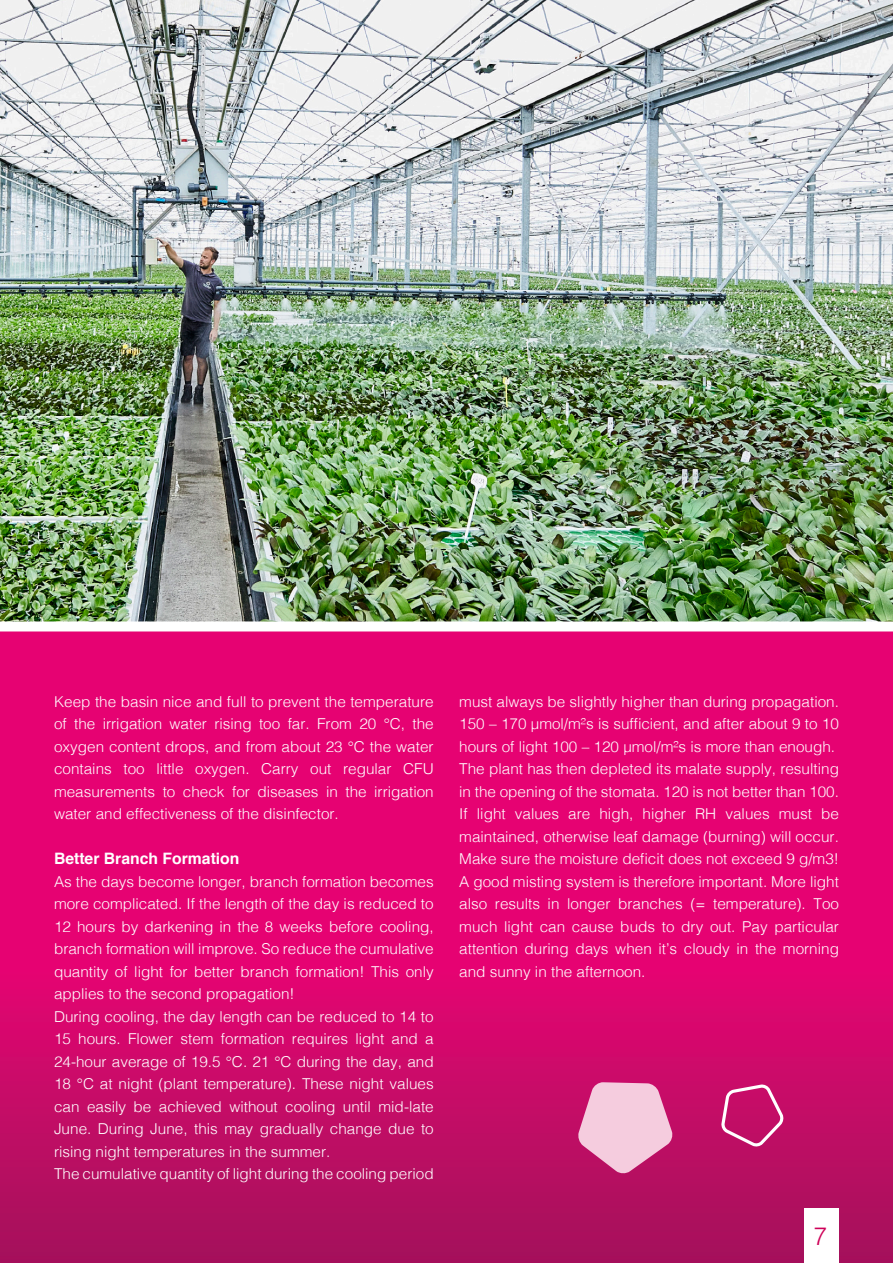
<style>
.page{position:relative;width:893px;height:1263px;background:#fff}
.page>*{position:absolute;margin:0;border:0;box-sizing:border-box;transform-origin:0 0}
.t1{font:300 24.75px "Helvetica";color:#ce0058}
.tussenkop_diap{font:700 15.75px "Helvetica";color:#fff}
.platte_tekst_diap{font:300 15px/22.5px "Helvetica";color:#fff;text-align:justify}
</style>
<div class="page">
<svg style="left:0;top:631px;width:893px;height:632px;background:#d6066c"></svg>
<img style="left:0;top:0;width:893px;height:622px">
<svg style="left:577px;top:1082px;width:96px;height:92px;background:#e594ba"></svg>
<svg style="left:719px;top:1086px;width:67px;height:64px;background:#ca2c79"></svg>
<div style="left:805px;top:1209px;width:34px;height:54px;background:#fff"></div>
<p class="platte_tekst_diap" style="left:54px;top:689px;width:381px">Keep the basin nice and full to prevent the temperature of the irrigation water rising too far. From 20 °C, the oxygen content drops, and from about 23 °C the water contains too little oxygen. Carry out regular CFU measurements to check for diseases in the irrigation water and effectiveness of the disinfector.</p>
<p class="tussenkop_diap" style="left:54px;top:846px;width:187px">Better Branch Formation</p>
<p class="platte_tekst_diap" style="left:54px;top:869px;width:381px">As the days become longer, branch formation becomes more complicated. If the length of the day is reduced to 12 hours by darkening in the 8 weeks before cooling, branch formation will improve. So reduce the cumulative quantity of light for better branch formation! This only applies to the second propagation!</p>
<p class="platte_tekst_diap" style="left:54px;top:1004px;width:381px">During cooling, the day length can be reduced to 14 to 15 hours. Flower stem formation requires light and a 24-hour average of 19.5 °C. 21 °C during the day, and 18 °C at night (plant temperature). These night values can easily be achieved without cooling until mid-late June. During June, this may gradually change due to rising night temperatures in the summer.</p>
<p class="platte_tekst_diap" style="left:54px;top:1161px;width:381px">The cumulative quantity of light during the cooling period</p>
<p class="platte_tekst_diap" style="left:459px;top:689px;width:381px">must always be slightly higher than during propagation.<br>150 – 170 µmol/m²s is sufficient, and after about 9 to 10 hours of light 100 – 120 µmol/m²s is more than enough.</p>
<p class="platte_tekst_diap" style="left:459px;top:756px;width:381px">The plant has then depleted its malate supply, resulting in the opening of the stomata. 120 is not better than 100.</p>
<p class="platte_tekst_diap" style="left:459px;top:801px;width:381px">If light values are high, higher RH values must be maintained, otherwise leaf damage (burning) will occur.<br>Make sure the moisture deficit does not exceed 9 g/m3!<br>A good misting system is therefore important. More light also results in longer branches (= temperature). Too much light can cause buds to dry out. Pay particular attention during days when it’s cloudy in the morning and sunny in the afternoon.</p>
<p class="t1" style="left:813px;top:1215px;width:15px">5</p>
<h1 class="t1" style="left:813px;top:1215px;width:15px">7</h1>
</div>
